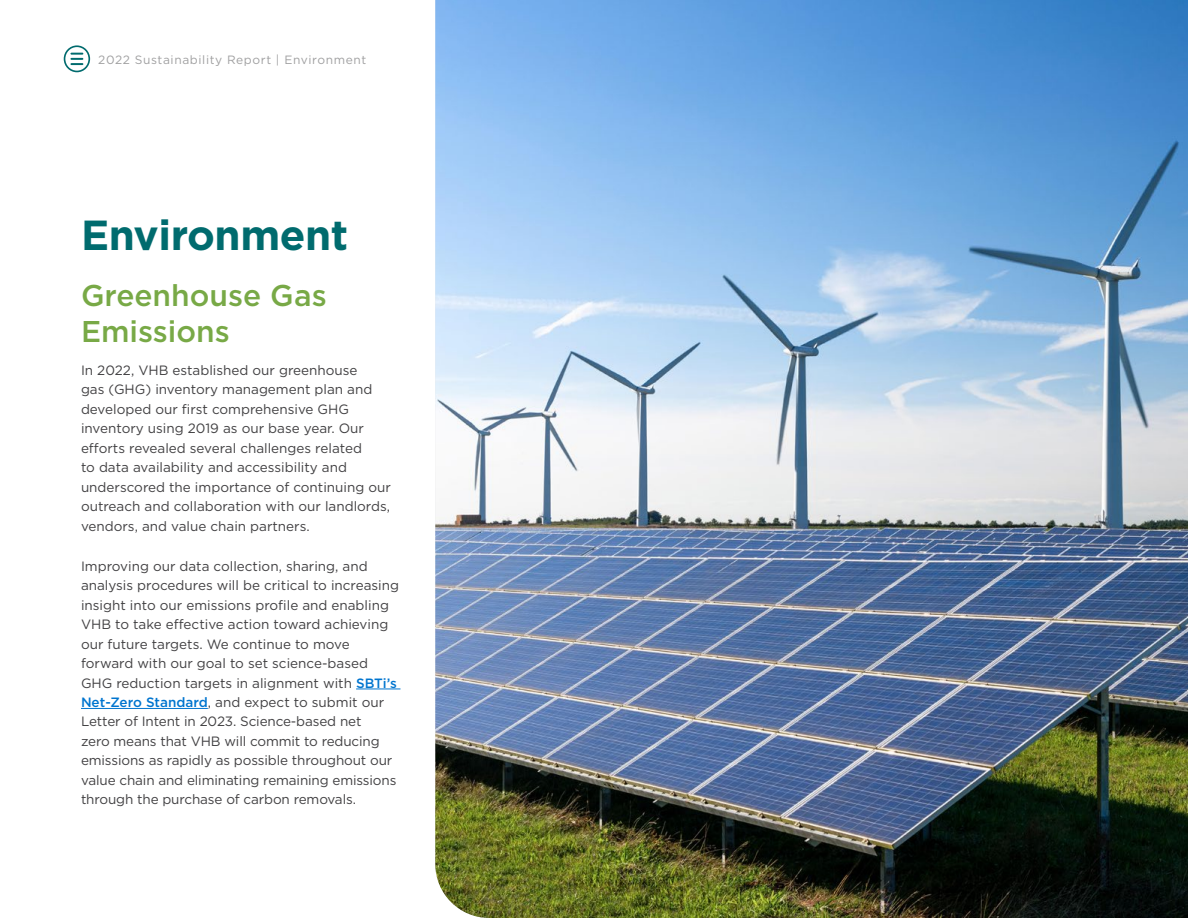
<style>
.page{position:relative;width:1188px;height:918px;background:#fff}
.page>*{position:absolute;margin:0;border:0;box-sizing:border-box;transform-origin:0 0}
.t1{font:700 42px "Gotham";letter-spacing:-.01em;color:#006b6e}
.t2{font:500 30px/36px "Gotham";color:#78a946}
.t3{font:13.5px/19.5px "Gotham";color:#414042}
.t4{font:12px "Gotham";letter-spacing:.05em;color:#a0a0a1}
.s1{font-weight:500;color:#0075cf}
</style>
<div class="page">
<svg style="left:71px;top:53px;width:11px;height:12px"></svg>
<div style="left:64px;top:45px;width:26px;height:27px;border:2px solid #006b6e;border-radius:50%"></div>
<hr style="left:356px;top:689px;width:45px;height:1px;background:#0075cf">
<hr style="left:81px;top:708px;width:127px;height:1px;background:#0075cf">
<img style="left:435px;top:0;width:753px;height:918px">
<p class="t4" style="left:98px;top:52px;width:270px">2022 Sustainability Report | Environment</p>
<h1 class="t1" style="left:81px;top:207px;width:269px">Environment</h1>
<h2 class="t2" style="left:81px;top:277px;width:247px">Greenhouse Gas<br>Emissions</h2>
<p class="t3" style="left:81px;top:360px;width:311px">In 2022, VHB established our greenhouse<br>gas (GHG) inventory management plan and developed our first comprehensive GHG inventory using 2019 as our base year. Our efforts revealed several challenges related<br>to data availability and accessibility and underscored the importance of continuing our outreach and collaboration with our landlords, vendors, and value chain partners.</p>
<p class="t3" style="left:81px;top:556px;width:320px">Improving our data collection, sharing, and analysis procedures will be critical to increasing insight into our emissions profile and enabling VHB to take effective action toward achieving our future targets. We continue to move forward with our goal to set science-based GHG reduction targets in alignment with <span class="s1">SBTi’s Net-Zero Standard</span>, and expect to submit our Letter of Intent in 2023. Science-based net<br>zero means that VHB will commit to reducing emissions as rapidly as possible throughout our value chain and eliminating remaining emissions through the purchase of carbon removals.</p>
</div>
